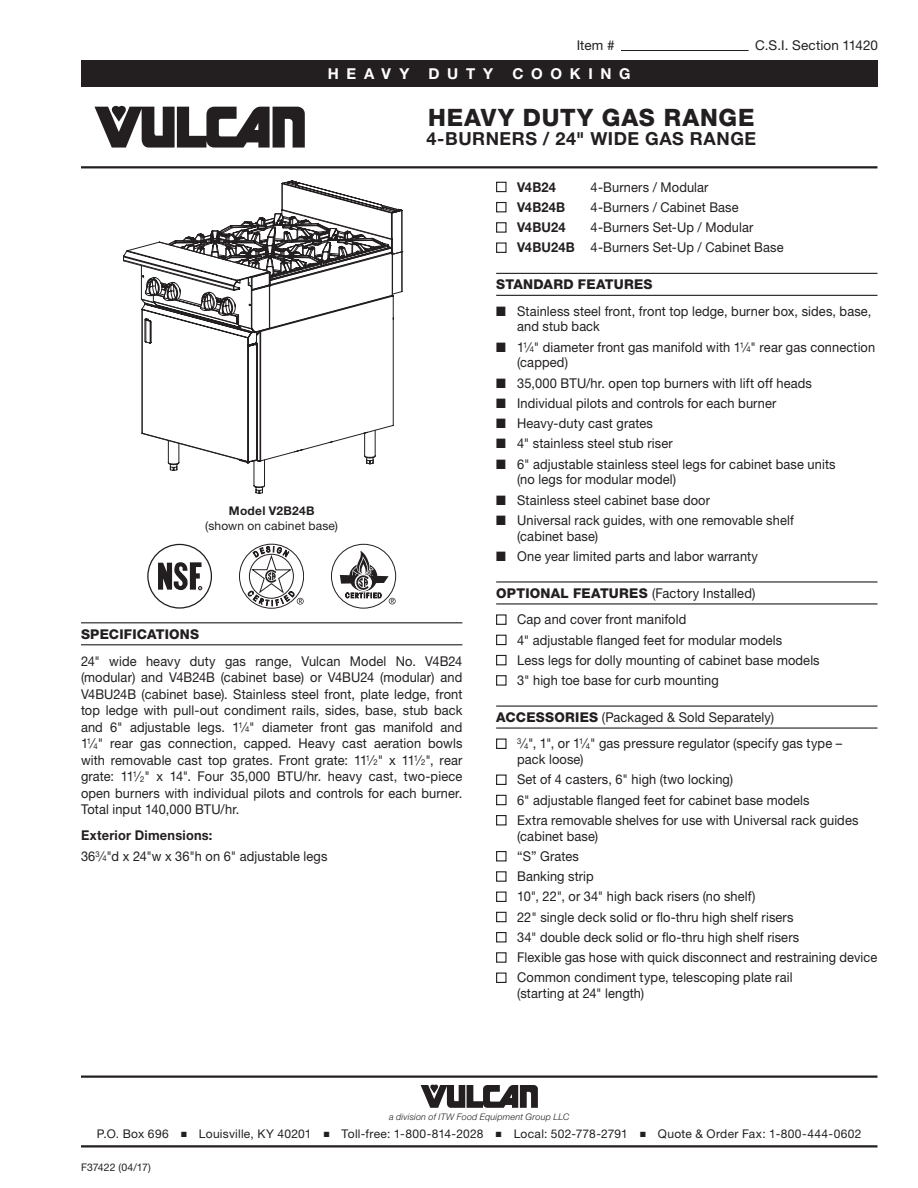
<style>
.page{position:relative;width:918px;height:1188px;background:#fff}
.page>*{position:absolute;margin:0;border:0;box-sizing:border-box;transform-origin:0 0}
.t1{font:800 24px "Helvetica Neue LT Std";letter-spacing:.035em;color:#231f20}
.Title_Sub_1{font:700 18px "Helvetica Neue LT Std";letter-spacing:.03em;color:#231f20}
.t2{font:700 15px "Helvetica Neue LT Std";letter-spacing:.51em;color:#fff}
.Body_1_Align-Justify{font:13.5px/16.5px "Helvetica Neue LT Std";letter-spacing:.01em;color:#231f20;scale:.95 1}
.Sub_Head_1{font:13.5px "Helvetica Neue LT Std";letter-spacing:.01em;color:#231f20;scale:.95 1}
.Body_1_Align-Justify-2{font:700 13.5px "Helvetica Neue LT Std";letter-spacing:.02em;color:#231f20;scale:.95 1}
.Sub_Head_1-2{font:800 13.5px "Helvetica Neue LT Std";letter-spacing:.015em;color:#231f20}
.Body_1_Align-Justify-3{font:13.5px "Helvetica Neue LT Std";letter-spacing:.01em;color:#231f20}
.Note-Image{font:12px/15px "Helvetica Neue LT Std";letter-spacing:.02em;color:#231f20;text-align:center}
.t3{font:10.5px "Helvetica Neue LT Std";letter-spacing:.005em;color:#231f20}
.mstrPg_divITW{font:italic 300 9px "Helvetica Neue LT Std";letter-spacing:.02em;color:#231f20}
.s1{font-weight:700}
.s2{font-size:8.1px}
.s3{font-weight:800}
</style>
<div class="page">
<div style="left:81px;top:60px;width:796px;height:27px;background:#231f20"></div>
<hr style="left:81px;top:1076px;width:797px;height:2px;background:#231f20">
<svg style="left:421px;top:1085px;width:117px;height:23px"></svg>
<hr style="left:81px;top:1145px;width:797px;height:3px;background:#231f20">
<svg style="left:94px;top:106px;width:211px;height:42px"></svg>
<hr style="left:81px;top:166px;width:797px;height:2px;background:#231f20">
<hr style="left:621px;top:50px;width:128px;height:1px;background:#231f20">
<hr style="left:81px;top:622px;width:381px;height:1px;background:#231f20">
<hr style="left:81px;top:644px;width:381px;height:1px;background:#231f20">
<svg style="left:239px;top:544px;width:65px;height:65px"></svg>
<div style="left:331px;top:544px;width:65px;height:65px;border:1px solid #231f20;border-radius:50%"></div>
<svg style="left:340px;top:551px;width:56px;height:53px"></svg>
<div style="left:147px;top:544px;width:65px;height:65px;border:1px solid #231f20;border-radius:50%"></div>
<svg style="left:158px;top:562px;width:44px;height:28px"></svg>
<hr style="left:496px;top:273px;width:381px;height:1px;background:#231f20">
<hr style="left:496px;top:295px;width:381px;height:1px;background:#231f20">
<hr style="left:496px;top:581px;width:381px;height:2px;background:#231f20">
<hr style="left:496px;top:603px;width:381px;height:2px;background:#231f20">
<hr style="left:496px;top:706px;width:381px;height:1px;background:#231f20">
<hr style="left:496px;top:727px;width:381px;height:2px;background:#231f20">
<div style="left:496px;top:182px;width:11px;height:10px;border:1px solid #231f20"></div>
<div style="left:496px;top:202px;width:11px;height:10px;border:1px solid #231f20"></div>
<div style="left:496px;top:222px;width:11px;height:11px;border:1px solid #231f20"></div>
<div style="left:496px;top:242px;width:11px;height:11px;border:1px solid #231f20"></div>
<div style="left:496px;top:614px;width:11px;height:11px;border:1px solid #231f20"></div>
<div style="left:496px;top:635px;width:11px;height:10px;border:1px solid #231f20"></div>
<div style="left:496px;top:655px;width:11px;height:10px;border:1px solid #231f20"></div>
<div style="left:496px;top:675px;width:11px;height:11px;border:1px solid #231f20"></div>
<div style="left:496px;top:739px;width:11px;height:10px;border:1px solid #231f20"></div>
<div style="left:496px;top:775px;width:11px;height:10px;border:1px solid #231f20"></div>
<div style="left:496px;top:795px;width:11px;height:10px;border:1px solid #231f20"></div>
<div style="left:496px;top:815px;width:11px;height:10px;border:1px solid #231f20"></div>
<div style="left:496px;top:851px;width:11px;height:10px;border:1px solid #231f20"></div>
<div style="left:496px;top:871px;width:11px;height:11px;border:1px solid #231f20"></div>
<div style="left:496px;top:892px;width:11px;height:10px;border:1px solid #231f20"></div>
<div style="left:496px;top:912px;width:11px;height:10px;border:1px solid #231f20"></div>
<div style="left:496px;top:932px;width:11px;height:10px;border:1px solid #231f20"></div>
<div style="left:496px;top:952px;width:11px;height:11px;border:1px solid #231f20"></div>
<div style="left:496px;top:973px;width:11px;height:10px;border:1px solid #231f20"></div>
<svg style="left:141px;top:334px;width:253px;height:159px"></svg>
<svg style="left:123px;top:181px;width:280px;height:153px"></svg>
<p class="Body_1_Align-Justify-3" style="left:577px;top:37px;width:39px">Item #</p>
<p class="Body_1_Align-Justify-3" style="left:755px;top:37px;width:124px">C.S.I. Section 11420</p>
<p class="t2" style="left:328px;top:64px;width:83px">HEAVY</p>
<p class="t2" style="left:429px;top:64px;width:66px">DUTY</p>
<p class="t2" style="left:512px;top:64px;width:120px">COOKING</p>
<p class="t1" style="left:428px;top:103px;width:328px">HEAVY DUTY GAS RANGE</p>
<p class="Title_Sub_1" style="left:426px;top:128px;width:331px">4-BURNERS / 24" WIDE GAS RANGE</p>
<p class="Note-Image" style="left:205px;top:503px;width:134px"><span class="s1">Model V2B24B<br></span>(shown on cabinet base)</p>
<p class="Sub_Head_1-2" style="left:81px;top:626px;width:120px">SPECIFICATIONS</p>
<p class="Body_1_Align-Justify" style="left:81px;top:653px;width:403px;text-align:justify">24" wide heavy duty gas range, Vulcan Model No. V4B24 (modular) and V4B24B (cabinet base) or V4BU24 (modular) and V4BU24B (cabinet base). Stainless steel front, plate ledge, front top ledge with pull-out condiment rails, sides, base, stub back and 6" adjustable legs. 1<sup>1</sup>⁄<span class="s2">4</span>" diameter front gas manifold and 1<sup>1</sup>⁄<span class="s2">4</span>" rear gas connection, capped. Heavy cast aeration bowls with removable cast top grates. Front grate: 11<sup>1</sup>⁄<span class="s2">2</span>" x 11<sup>1</sup>⁄<span class="s2">2</span>", rear grate: 11<sup>1</sup>⁄<span class="s2">2</span>" x 14". Four 35,000 BTU/hr. heavy cast, two-piece open burners with individual pilots and controls for each burner.<br>Total input 140,000 BTU/hr.</p>
<p class="Body_1_Align-Justify-2" style="left:81px;top:827px;width:140px">Exterior Dimensions:</p>
<p class="Body_1_Align-Justify" style="left:81px;top:848px;width:261px">36<sup>3</sup>⁄<span class="s2">4</span>"d x 24"w x 36"h on 6" adjustable legs</p>
<p class="Body_1_Align-Justify-2" style="left:517px;top:178px;width:42px">V4B24</p>
<p class="Body_1_Align-Justify" style="left:591px;top:178px;width:126px">4-Burners / Modular</p>
<p class="Body_1_Align-Justify-2" style="left:517px;top:199px;width:52px">V4B24B</p>
<p class="Body_1_Align-Justify" style="left:591px;top:199px;width:157px">4-Burners / Cabinet Base</p>
<p class="Body_1_Align-Justify-2" style="left:517px;top:219px;width:53px">V4BU24</p>
<p class="Body_1_Align-Justify" style="left:591px;top:219px;width:173px">4-Burners Set-Up / Modular</p>
<p class="Body_1_Align-Justify" style="left:517px;top:239px;width:282px"><span class="s1">V4BU24B</span> 4-Burners Set-Up / Cabinet Base</p>
<p class="Sub_Head_1-2" style="left:496px;top:276px;width:158px">STANDARD FEATURES</p>
<p class="Body_1_Align-Justify" style="left:517px;top:303px;width:374px;line-height:15.8px;text-indent:-21px">■ Stainless steel front, front top ledge, burner box, sides, base, and stub back</p>
<p class="Body_1_Align-Justify" style="left:517px;top:339px;width:378px;line-height:15.8px;text-indent:-21px">■ 1<sup>1</sup>⁄<span class="s2">4</span>" diameter front gas manifold with 1<sup>1</sup>⁄<span class="s2">4</span>" rear gas connection (capped)</p>
<p class="Body_1_Align-Justify" style="left:496px;top:374px;width:334px">■ 35,000 BTU/hr. open top burners with lift off heads</p>
<p class="Body_1_Align-Justify" style="left:496px;top:395px;width:296px">■ Individual pilots and controls for each burner</p>
<p class="Body_1_Align-Justify" style="left:496px;top:415px;width:166px">■ Heavy-duty cast grates</p>
<p class="Body_1_Align-Justify" style="left:496px;top:435px;width:187px">■ 4" stainless steel stub riser</p>
<p class="Body_1_Align-Justify" style="left:517px;top:456px;width:337px;line-height:15.8px;text-indent:-21px">■ 6" adjustable stainless steel legs for cabinet base units (no legs for modular model)</p>
<p class="Body_1_Align-Justify" style="left:496px;top:491px;width:227px">■ Stainless steel cabinet base door</p>
<p class="Body_1_Align-Justify" style="left:517px;top:512px;width:293px;line-height:15.8px;text-indent:-21px">■ Universal rack guides, with one removable shelf (cabinet base)</p>
<p class="Body_1_Align-Justify" style="left:496px;top:548px;width:277px">■ One year limited parts and labor warranty</p>
<p class="Sub_Head_1" style="left:496px;top:585px;width:274px"><span class="s3">OPTIONAL FEATURES</span> (Factory Installed)</p>
<p class="Body_1_Align-Justify" style="left:517px;top:611px;width:180px">Cap and cover front manifold</p>
<p class="Body_1_Align-Justify" style="left:517px;top:631px;width:280px">4" adjustable flanged feet for modular models</p>
<p class="Body_1_Align-Justify" style="left:517px;top:652px;width:320px">Less legs for dolly mounting of cabinet base models</p>
<p class="Body_1_Align-Justify" style="left:517px;top:672px;width:214px">3" high toe base for curb mounting</p>
<p class="Sub_Head_1" style="left:496px;top:709px;width:294px"><span class="s3">ACCESSORIES</span> (Packaged &amp; Sold Separately)</p>
<p class="Body_1_Align-Justify" style="left:517px;top:736px;width:344px;line-height:15.8px"><sup>3</sup>⁄<span class="s2">4</span>", 1", or 1<sup>1</sup>⁄<span class="s2">4</span>" gas pressure regulator (specify gas type – pack loose)</p>
<p class="Body_1_Align-Justify" style="left:517px;top:771px;width:229px">Set of 4 casters, 6" high (two locking)</p>
<p class="Body_1_Align-Justify" style="left:517px;top:791px;width:309px">6" adjustable flanged feet for cabinet base models</p>
<p class="Body_1_Align-Justify" style="left:517px;top:812px;width:361px;line-height:15.8px">Extra removable shelves for use with Universal rack guides (cabinet base)</p>
<p class="Body_1_Align-Justify" style="left:517px;top:848px;width:67px">“S” Grates</p>
<p class="Body_1_Align-Justify" style="left:517px;top:868px;width:82px">Banking strip</p>
<p class="Body_1_Align-Justify" style="left:517px;top:888px;width:252px">10", 22", or 34" high back risers (no shelf)</p>
<p class="Body_1_Align-Justify" style="left:517px;top:908px;width:293px">22" single deck solid or flo-thru high shelf risers</p>
<p class="Body_1_Align-Justify" style="left:517px;top:929px;width:299px">34" double deck solid or flo-thru high shelf risers</p>
<p class="Body_1_Align-Justify" style="left:517px;top:949px;width:381px">Flexible gas hose with quick disconnect and restraining device</p>
<p class="Body_1_Align-Justify" style="left:517px;top:970px;width:291px;line-height:15.8px">Common condiment type, telescoping plate rail (starting at 24" length)</p>
<p class="mstrPg_divITW" style="left:389px;top:1111px;width:182px">a division of ITW Food Equipment Group LLC</p>
<p class="Note-Image" style="left:97px;top:1127px;width:766px">P.O. Box 696 ■ Louisville, KY 40201 ■ Toll-free: 1-800-814-2028 ■ Local: 502-778-2791 ■ Quote &amp; Order Fax: 1-800-444-0602</p>
<p class="t3" style="left:81px;top:1161px;width:71px">F37422 (04/17)</p>
</div>
